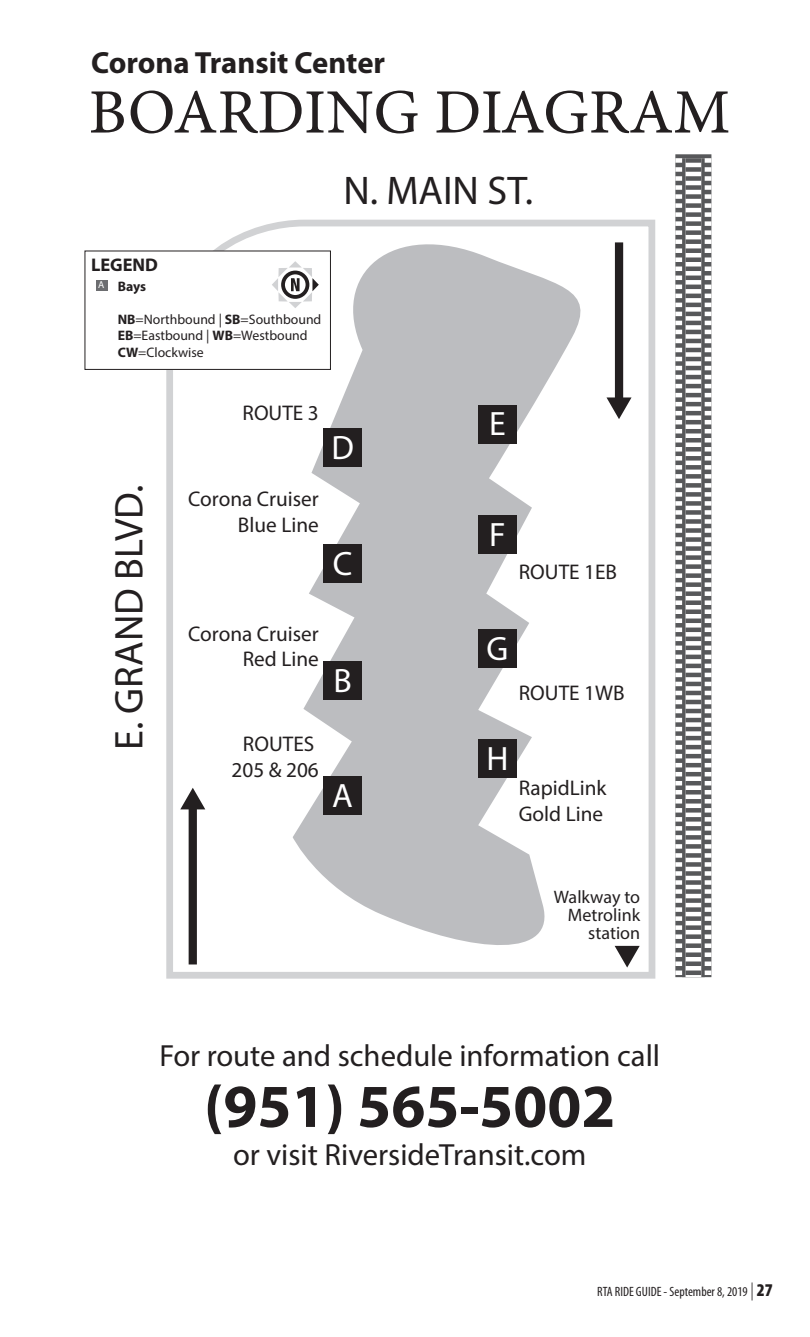
<style>
.page{position:relative;width:810px;height:1337px;background:#fff}
.page>*{position:absolute;margin:0;border:0;box-sizing:border-box;transform-origin:0 0}
.t1{font:63.23px "Minion Pro Capt";color:#231f20}
.t2{font:700 61.43px "Myriad Pro";color:#231f20}
.t3{font:40.05px "Myriad Pro";color:#231f20}
.t4{font:33.75px "Myriad Pro";color:#fff}
.t5{font:30.6px "Myriad Pro";color:#231f20}
.t6{font:700 30.6px "Myriad Pro";color:#231f20}
.t7{font:21.15px/25.4px "Myriad Pro";color:#231f20;text-align:right}
.t8{font:700 18.45px "Myriad Pro";color:#231f20}
.t9{font:18px/18px "Myriad Pro";color:#231f20;text-align:right}
.t10{font:13.72px/16.4px "Myriad Pro";color:#231f20}
.t11{font:700 13.72px "Myriad Pro";color:#231f20}
.t12{font:condensed 13.5px "Myriad Pro";color:#231f20}
.t13{font:10.12px "Myriad Pro";color:#fff}
.s1{font-weight:700}
.s2{font-weight:300;font-size:18px}
.s3{font-weight:900;font-size:18px}
</style>
<div class="page">
<svg style="left:163px;top:219px;width:493px;height:760px"></svg>
<svg style="left:293px;top:219px;width:306px;height:740px;fill:#bcbdc0"></svg>
<svg style="left:180px;top:787px;width:25px;height:177px"></svg>
<svg style="left:606px;top:242px;width:26px;height:177px"></svg>
<svg style="left:675px;top:158px;width:36px;height:819px"></svg>
<svg style="left:615px;top:946px;width:25px;height:21px"></svg>
<div style="left:85px;top:251px;width:245px;height:118px;background:#fff"></div>
<div style="left:85px;top:251px;width:246px;height:119px;border:1px solid #231f20"></div>
<div style="left:96px;top:280px;width:11px;height:10px;background:#6c6d70"></div>
<svg style="left:272px;top:261px;width:47px;height:47px"></svg>
<div style="left:323px;top:776px;width:39px;height:39px;background:#231f20"></div>
<div style="left:323px;top:661px;width:39px;height:38px;background:#231f20"></div>
<div style="left:323px;top:545px;width:39px;height:38px;background:#231f20"></div>
<div style="left:323px;top:428px;width:39px;height:38px;background:#231f20"></div>
<div style="left:478px;top:405px;width:39px;height:38px;background:#231f20"></div>
<div style="left:478px;top:515px;width:39px;height:39px;background:#231f20"></div>
<div style="left:478px;top:630px;width:39px;height:38px;background:#231f20"></div>
<div style="left:478px;top:739px;width:39px;height:39px;background:#231f20"></div>
<h3 class="t6" style="left:91px;top:46px;width:296px">Corona Transit Center</h3>
<h1 class="t1" style="left:89px;top:75px;width:643px">BOARDING DIAGRAM</h1>
<h3 class="t3" style="left:343px;top:166px;width:191px">N. MAIN ST.</h3>
<p class="t8" style="left:91px;top:254px;width:68px">LEGEND</p>
<p class="t11" style="left:118px;top:278px;width:30px">Bays</p>
<p class="t10" style="left:118px;top:311px;width:205px"><span class="s1">NB</span>=Northbound | <span class="s1">SB</span>=Southbound<br><span class="s1">EB</span>=Eastbound | <span class="s1">WB</span>=Westbound<br><span class="s1">CW</span>=Clockwise</p>
<p class="t13" style="left:98px;top:279px;width:8px">A</p>
<p class="t7" style="left:243px;top:400px;width:78px">ROUTE 3</p>
<h3 class="t3" style="left:104px;top:750px;width:266px;rotate:-90deg">E. GRAND BLVD.</h3>
<p class="t7" style="left:188px;top:486px;width:132px">Corona Cruiser<br>Blue Line</p>
<p class="t7" style="left:188px;top:620px;width:132px">Corona Cruiser<br>Red Line</p>
<p class="t7" style="left:232px;top:731px;width:89px;text-align:center">ROUTES<br>205 &amp; 206</p>
<h3 class="t4" style="left:331px;top:426px;width:24px">D</h3>
<h3 class="t4" style="left:333px;top:543px;width:21px">C</h3>
<h3 class="t4" style="left:333px;top:659px;width:20px">B</h3>
<h3 class="t4" style="left:332px;top:774px;width:22px">A</h3>
<h3 class="t4" style="left:489px;top:403px;width:18px">E</h3>
<h3 class="t4" style="left:489px;top:514px;width:18px">F</h3>
<p class="t7" style="left:519px;top:559px;width:100px">ROUTE 1EB</p>
<h3 class="t4" style="left:487px;top:628px;width:23px">G</h3>
<p class="t7" style="left:519px;top:680px;width:107px">ROUTE 1WB</p>
<h3 class="t4" style="left:486px;top:738px;width:24px">H</h3>
<p class="t7" style="left:519px;top:775px;width:89px;text-align:left">RapidLink<br>Gold Line</p>
<p class="t9" style="left:554px;top:888px;width:88px">Walkway to<br>Metrolink station</p>
<h3 class="t5" style="left:159px;top:1036px;width:502px">For route and schedule information call</h3>
<h2 class="t2" style="left:204px;top:1071px;width:413px">(951) 565-5002</h2>
<h3 class="t5" style="left:233px;top:1135px;width:355px">or visit RiversideTransit.com</h3>
<p class="t12" style="left:597px;top:1284px;width:172px">RTA RIDE GUIDE - September 8, 2019 <span class="s2">|</span> <span class="s3">27</span></p>
</div>
